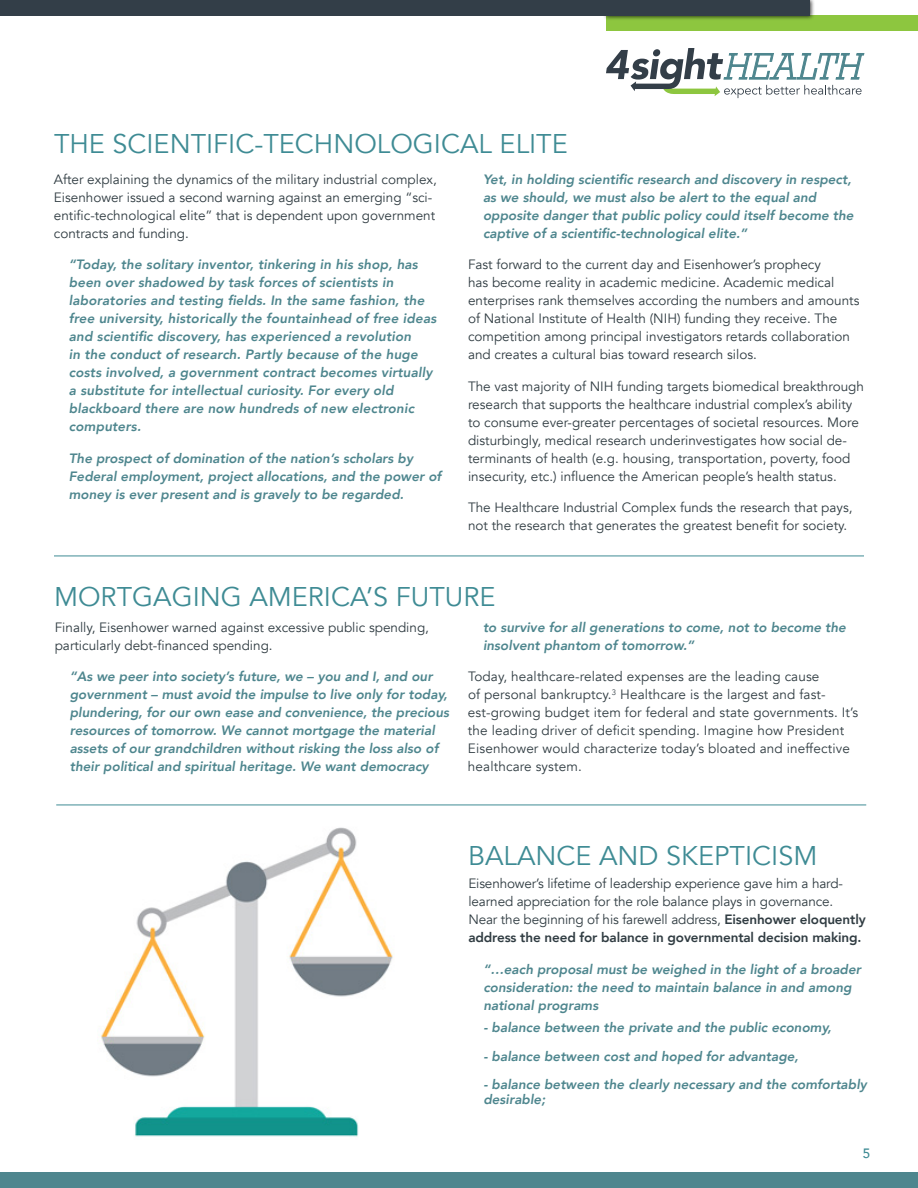
<style>
.page{position:relative;width:918px;height:1188px;background:#fff}
.page>*{position:absolute;margin:0;border:0;box-sizing:border-box;transform-origin:0 0}
.t1{font:27px "Avenir";color:#3e8b94}
.t2{font:13.5px/18px "Avenir";color:#303c42}
.t3{font:italic 800 13.5px/18px "Avenir";color:#4e868e}
.t4{font:500 13.5px "Avenir";color:#3e8b94}
.s1{font-weight:800}
</style>
<div class="page">
<div style="left:0;top:1172px;width:918px;height:16px;background:#4e868e"></div>
<svg style="left:606px;top:48px;width:258px;height:50px"></svg>
<div style="left:606px;top:16px;width:312px;height:15px;background:#8dc63f"></div>
<div style="left:604px;top:0;width:211px;height:21px;background:#000;opacity:.75"></div>
<div style="left:0;top:0;width:810px;height:16px;background:#333e48"></div>
<hr style="left:54px;top:556px;width:810px;height:1px;background:#3e8b94">
<img style="left:101px;top:827px;width:292px;height:310px">
<hr style="left:56px;top:805px;width:810px;height:1px;background:#3e8b94">
<h1 class="t1" style="left:54px;top:128px;width:515px">THE SCIENTIFIC-TECHNOLOGICAL ELITE</h1>
<p class="t2" style="left:54px;top:170px;width:384px">After explaining the dynamics of the military industrial complex, Eisenhower issued a second warning against an emerging “sci&shy;entific-technological elite” that is dependent upon government contracts and funding.</p>
<p class="t3" style="left:69px;top:256px;width:369px">“Today, the solitary inventor, tinkering in his shop, has been over shadowed by task forces of scientists in laboratories and testing fields. In the same fashion, the free university, historically the fountainhead of free ideas and scientific discovery, has experienced a revolution<br>in the conduct of research. Partly because of the huge costs involved, a government contract becomes virtually a substitute for intellectual curiosity. For every old blackboard there are now hundreds of new electronic computers.</p>
<p class="t3" style="left:69px;top:449px;width:374px">The prospect of domination of the nation’s scholars by<br>Federal employment, project allocations, and the power of money is ever present and is gravely to be regarded.</p>
<p class="t3" style="left:483px;top:170px;width:372px">Yet, in holding scientific research and discovery in respect, as we should, we must also be alert to the equal and opposite danger that public policy could itself become the captive of a scientific-technological elite.”</p>
<p class="t2" style="left:468px;top:256px;width:393px">Fast forward to the current day and Eisenhower’s prophecy<br>has become reality in academic medicine. Academic medical enterprises rank themselves according the numbers and amounts of National Institute of Health (NIH) funding they receive. The competition among principal investigators retards collaboration and creates a cultural bias toward research silos.</p>
<p class="t2" style="left:468px;top:377px;width:397px">The vast majority of NIH funding targets biomedical breakthrough research that supports the healthcare industrial complex’s ability to consume ever-greater percentages of societal resources. More disturbingly, medical research underinvestigates how social de&shy;terminants of health (e.g. housing, transportation, poverty, food insecurity, etc.) influence the American people’s health status.</p>
<p class="t2" style="left:468px;top:499px;width:386px">The Healthcare Industrial Complex funds the research that pays, not the research that generates the greatest benefit for society.</p>
<h1 class="t1" style="left:54px;top:580px;width:443px">MORTGAGING AMERICA’S FUTURE</h1>
<p class="t2" style="left:55px;top:618px;width:376px">Finally, Eisenhower warned against excessive public spending, particularly debt-financed spending.</p>
<p class="t3" style="left:70px;top:668px;width:381px">“As we peer into society’s future, we – you and I, and our government – must avoid the impulse to live only for today, plundering, for our own ease and convenience, the precious resources of tomorrow. We cannot mortgage the material assets of our grandchildren without risking the loss also of their political and spiritual heritage. We want democracy</p>
<p class="t3" style="left:483px;top:618px;width:364px">to survive for all generations to come, not to become the insolvent phantom of tomorrow.”</p>
<p class="t2" style="left:468px;top:668px;width:392px">Today, healthcare-related expenses are the leading cause<br>of personal bankruptcy.<sup>3</sup> Healthcare is the largest and fast&shy;est-growing budget item for federal and state governments. It’s the leading driver of deficit spending. Imagine how President Eisenhower would characterize today’s bloated and ineffective healthcare system.</p>
<h1 class="t1" style="left:468px;top:839px;width:351px">BALANCE AND SKEPTICISM</h1>
<p class="t2" style="left:468px;top:875px;width:399px">Eisenhower’s lifetime of leadership experience gave him a hard&shy;learned appreciation for the role balance plays in governance.<br>Near the beginning of his farewell address, <span class="s1">Eisenhower eloquently address the need for balance in governmental decision making.</span></p>
<p class="t3" style="left:483px;top:960px;width:379px">“…each proposal must be weighed in the light of a broader consideration: the need to maintain balance in and among national programs</p>
<p class="t3" style="left:483px;top:1019px;width:350px">- balance between the private and the public economy,</p>
<p class="t3" style="left:483px;top:1047px;width:317px">- balance between cost and hoped for advantage,</p>
<p class="t3" style="left:483px;top:1077px;width:385px;line-height:15px">- balance between the clearly necessary and the comfortably desirable;</p>
<p class="t4" style="left:863px;top:1142px;width:9px">5</p>
</div>
